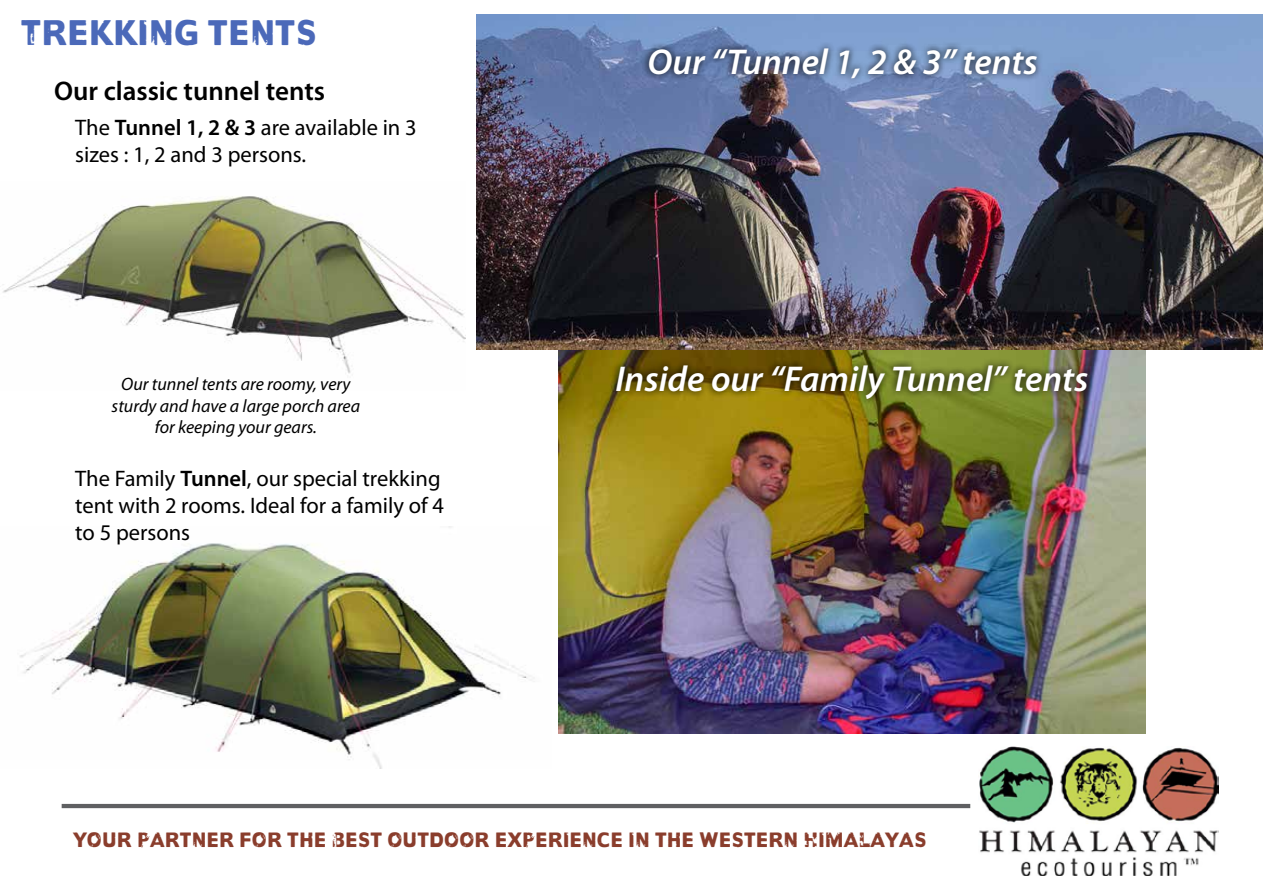
<style>
.page{position:relative;width:1263px;height:893px;background:#fff}
.page>*{position:absolute;margin:0;border:0;box-sizing:border-box;transform-origin:0 0}
.t1{font:italic 600 36px "Myriad Pro";color:#fff}
.t2{font:36px "Anothernamefor";color:#4b69b9}
.t3{font:600 27px "Myriad Pro";color:#000}
.t4{font:22.5px/27px "Myriad Pro";color:#000}
.t5{font:21px "Anothernamefor";color:#8a3d2c}
.t6{font:italic 18px/21.6px "Myriad Pro";color:#000;text-align:center}
.s1{font-weight:600}
</style>
<div class="page">
<img style="left:979px;top:747px;width:239px;height:129px">
<hr style="left:62px;top:804px;width:908px;height:4px;background:#5f6062">
<img style="left:20px;top:527px;width:514px;height:241px">
<img style="left:3px;top:196px;width:463px;height:178px">
<img style="left:558px;top:349px;width:587px;height:385px">
<img style="left:476px;top:15px;width:787px;height:334px">
<div style="left:641px;top:40px;width:403px;height:44px;background:#000;opacity:.91"></div>
<div style="left:609px;top:358px;width:486px;height:48px;background:#000;opacity:.91"></div>
<h1 class="t2" style="left:21px;top:14px;width:297px">TREKKING TENTS</h1>
<p class="t3" style="left:54px;top:73px;width:273px">Our classic tunnel tents</p>
<p class="t4" style="left:75px;top:114px;width:343px">The <span class="s1">Tunnel 1, 2 &amp; 3</span> are available in 3 sizes : 1, 2 and 3 persons.</p>
<p class="t6" style="left:112px;top:373px;width:250px">Our tunnel tents are roomy, very sturdy and have a large porch area for keeping your gears.</p>
<p class="t4" style="left:75px;top:465px;width:370px">The Family <span class="s1">Tunnel</span>, our special trekking tent with 2 rooms. Ideal for a family of 4 to 5 persons</p>
<h1 class="t1" style="left:647px;top:39px;width:392px">Our “Tunnel 1, 2 &amp; 3” tents</h1>
<h1 class="t1" style="left:615px;top:356px;width:474px">Inside our “Family Tunnel” tents</h1>
<p class="t5" style="left:73px;top:828px;width:855px">YOUR PARTNER FOR THE BEST OUTDOOR EXPERIENCE IN THE WESTERN HIMALAYAS</p>
</div>
